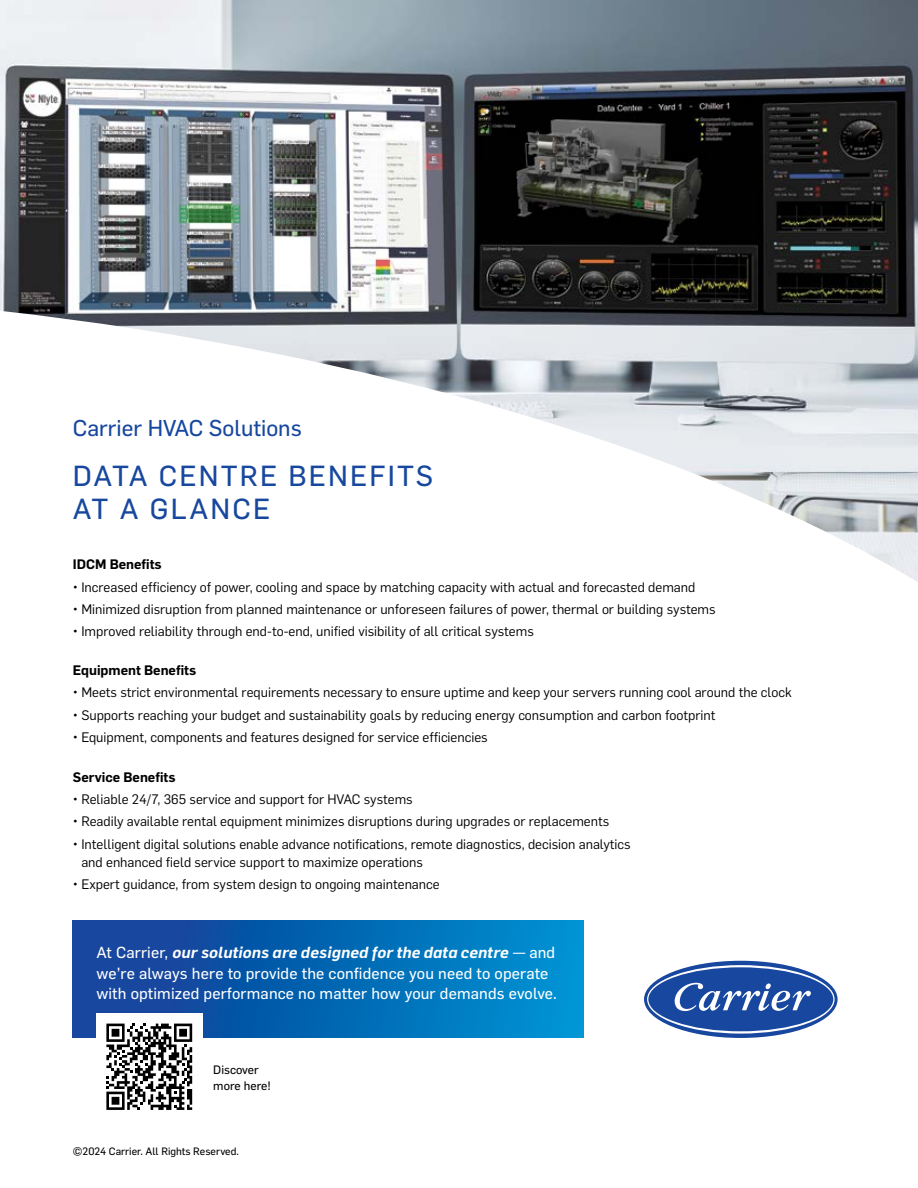
<style>
.page{position:relative;width:918px;height:1188px;background:#fff}
.page>*{position:absolute;margin:0;border:0;box-sizing:border-box;transform-origin:0 0}
.t1{font:28.5px/33px "Flama Basic";letter-spacing:.075em;color:#17479e}
.t2{font:22.5px "Flama Basic";color:#17479e}
.t3{font:15.75px/20.2px "Flama Basic";letter-spacing:.01em;color:#fff}
.t4{font:italic 600 15.75px "Flama";letter-spacing:.01em;color:#fff}
.t5{font:13.5px/18px "Flama";color:#000}
.t6{font:600 13.5px "Flama";color:#000}
.t7{font:12px/16.8px "Flama Basic";color:#000}
.t8{font:10.5px "Flama Basic";color:#000}
.s1{font-family:"Flama Basic";font-weight:400;font-style:normal}
</style>
<div class="page">
<img style="left:0;top:0;width:918px;height:582px">
<div style="left:73px;top:920px;width:510px;height:118px;background:linear-gradient(to right,#143a94,#0092d2)"></div>
<div style="left:644px;top:961px;width:194px;height:77px;background:#17479e;border-radius:50%"></div>
<svg style="left:647px;top:965px;width:188px;height:69px"></svg>
<div style="left:96px;top:1013px;width:107px;height:107px;background:#fff"></div>
<svg style="left:106px;top:1024px;width:86px;height:86px"></svg>
<h2 class="t2" style="left:73px;top:412px;width:230px">Carrier HVAC Solutions</h2>
<h1 class="t1" style="left:73px;top:458px;width:362px">DATA CENTRE BENEFITS<br>AT A GLANCE</h1>
<p class="t6" style="left:73px;top:555px;width:90px">IDCM Benefits</p>
<p class="t5" style="left:73px;top:577px;width:624px">• Increased efficiency of power, cooling and space by matching capacity with actual and forecasted demand</p>
<p class="t5" style="left:73px;top:599px;width:644px">• Minimized disruption from planned maintenance or unforeseen failures of power, thermal or building systems</p>
<p class="t5" style="left:73px;top:622px;width:463px">• Improved reliability through end-to-end, unified visibility of all critical systems</p>
<p class="t6" style="left:73px;top:660px;width:125px">Equipment Benefits</p>
<p class="t5" style="left:73px;top:683px;width:720px">• Meets strict environmental requirements necessary to ensure uptime and keep your servers running cool around the clock</p>
<p class="t5" style="left:73px;top:705px;width:644px">• Supports reaching your budget and sustainability goals by reducing energy consumption and carbon footprint</p>
<p class="t5" style="left:73px;top:727px;width:416px">• Equipment, components and features designed for service efficiencies</p>
<p class="t6" style="left:73px;top:767px;width:104px">Service Benefits</p>
<p class="t5" style="left:73px;top:789px;width:341px">• Reliable 24/7, 365 service and support for HVAC systems</p>
<p class="t5" style="left:73px;top:812px;width:538px">• Readily available rental equipment minimizes disruptions during upgrades or replacements</p>
<p class="t5" style="left:81px;top:834px;width:551px;text-indent:-8px">• Intelligent digital solutions enable advance notifications, remote diagnostics, decision analytics and enhanced field service support to maximize operations</p>
<p class="t5" style="left:73px;top:874px;width:368px">• Expert guidance, from system design to ongoing maintenance</p>
<p class="t4" style="left:96px;top:941px;width:460px"><span class="s1">At Carrier,</span> our solutions are designed for the data centre <span class="s1">— and</span></p>
<p class="t3" style="left:96px;top:962px;width:462px">we’re always here to provide the confidence you need to operate with optimized performance no matter how your demands evolve.</p>
<p class="t7" style="left:213px;top:1060px;width:59px">Discover more here!</p>
<p class="t8" style="left:73px;top:1144px;width:168px">©2024 Carrier. All Rights Reserved.</p>
</div>
